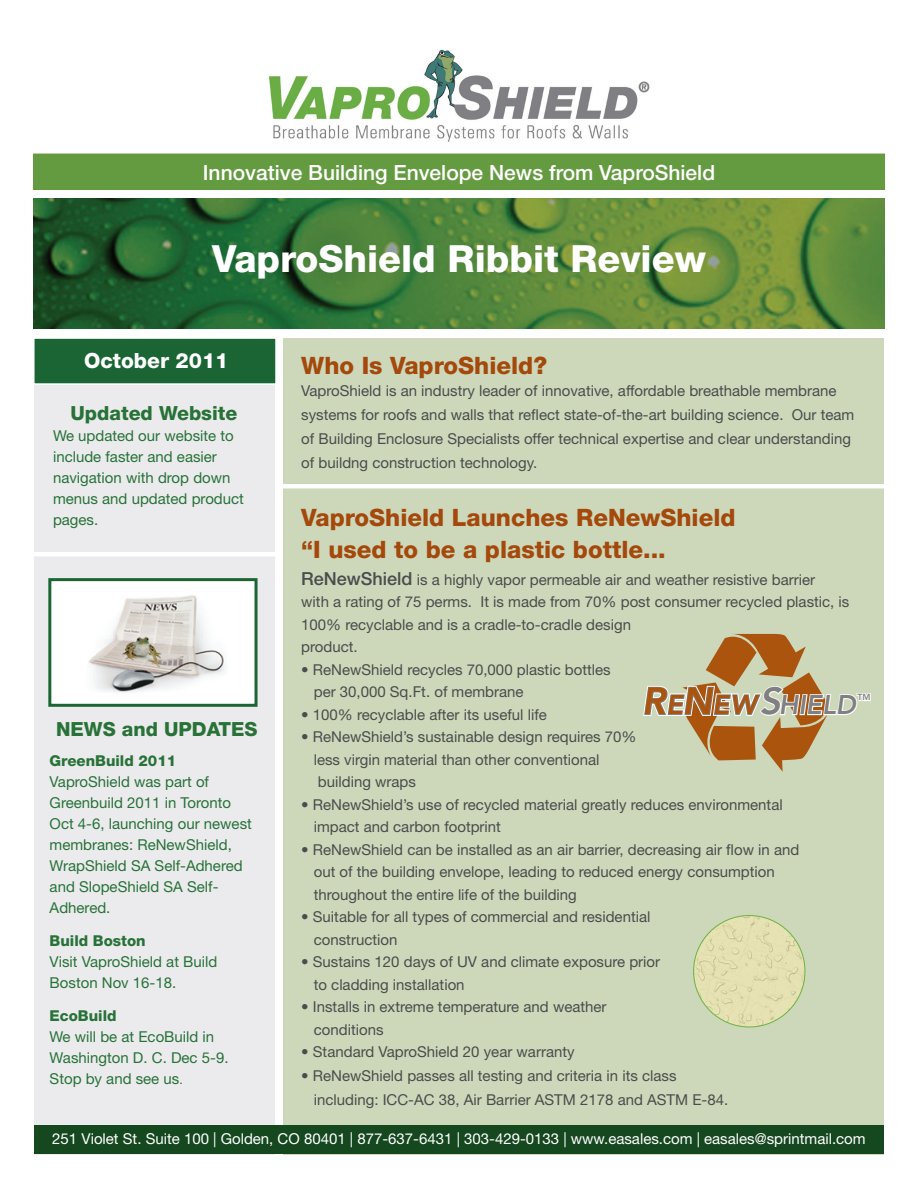
<style>
.page{position:relative;width:918px;height:1188px;background:#fff}
.page>*{position:absolute;margin:0;border:0;box-sizing:border-box;transform-origin:0 0}
.t1{font:italic 800 37.65px "Avenir LT";color:#808083}
.t2{font:800 37.5px "Helvetica Neue LT Std";color:#fff}
.t3{font:italic 800 26.85px "Avenir LT";color:#808083}
.t4{font:800 24px/31.5px "Helvetica Neue LT Std";color:#a4480c}
.t5{font:500 21px "Helvetica Neue LT Std";color:#fff}
.t6{font:800 21px "Helvetica Neue LT Std";color:#fff}
.t7{font:800 19.5px "Helvetica Neue LT Std";color:#287238}
.t8{font:15px/22.5px "Helvetica Neue LT Std";color:#4b4c4d}
.t9{font:15px/21px "Helvetica Neue LT Std";color:#287238}
.t10{font:15px "Helvetica Neue LT Std";color:#fff}
.t11{font:800 15px "Helvetica Neue LT Std";color:#287238}
.t12{font:800 8.85px "Avenir LT";color:#808083}
.s1{font-size:12px}
.s2{font-weight:500;font-size:18px}
.s3{font-size:37.65px;color:#ab540e}
.s4{color:#ab540e}
</style>
<div class="page">
<div style="left:34px;top:153px;width:850px;height:37px;background:#649b41"></div>
<img style="left:34px;top:198px;width:850px;height:130px">
<div style="left:34px;top:338px;width:241px;height:816px;background:#e6e7e9"></div>
<div style="left:284px;top:338px;width:600px;height:816px;background:#ccd8b9"></div>
<hr style="left:21px;top:552px;width:261px;height:4px;background:#fff">
<div style="left:34px;top:1125px;width:850px;height:29px;background:#164820"></div>
<svg style="left:34px;top:338px;width:242px;height:47px;background:#276d3e"></svg>
<div style="left:50px;top:580px;width:206px;height:125px;background:#fff"></div>
<img style="left:88px;top:595px;width:138px;height:98px">
<div style="left:48px;top:578px;width:210px;height:129px;border:3px solid #1a6533"></div>
<hr style="left:281px;top:484px;width:611px;height:4px;background:#fff">
<svg style="left:643px;top:633px;width:227px;height:139px"></svg>
<img style="left:694px;top:916px;width:111px;height:111px;border-radius:56px">
<img style="left:268px;top:49px;width:382px;height:93px">
<h3 class="t5" style="left:203px;top:160px;width:514px">Innovative Building Envelope News from VaproShield</h3>
<h2 class="t2" style="left:212px;top:236px;width:495px">VaproShield Ribbit Review</h2>
<h3 class="t6" style="left:84px;top:348px;width:146px">October 2011</h3>
<h3 class="t7" style="left:71px;top:402px;width:168px">Updated Website</h3>
<p class="t9" style="left:53px;top:425px;width:192px">We updated our website to include faster and easier navigation with drop down menus and updated product pages.</p>
<h3 class="t7" style="left:56px;top:717px;width:203px">NEWS and UPDATES</h3>
<p class="t11" style="left:50px;top:752px;width:128px">GreenBuild 2011</p>
<p class="t9" style="left:50px;top:771px;width:204px">VaproShield was part of<br>Greenbuild 2011 in Toronto<br>Oct 4-6, launching our newest membranes: ReNewShield,<br>WrapShield SA Self-Adhered and SlopeShield SA Self-<br>Adhered.</p>
<p class="t11" style="left:50px;top:932px;width:98px">Build Boston</p>
<p class="t9" style="left:50px;top:951px;width:169px">Visit VaproShield at Build<br>Boston Nov 16-18.</p>
<p class="t11" style="left:50px;top:1007px;width:68px">EcoBuild</p>
<p class="t9" style="left:50px;top:1026px;width:180px">We will be at EcoBuild in<br>Washington D. C. Dec 5-9.<br>Stop by and see us<span class="s1">.</span></p>
<h3 class="t4" style="left:301px;top:349px;width:247px">Who Is VaproShield?</h3>
<p class="t8" style="left:301px;top:379px;width:555px;line-height:24px">VaproShield is an industry leader of innovative, affordable breathable membrane systems for roofs and walls that reflect state-of-the-art building science. Our team of Building Enclosure Specialists offer technical expertise and clear understanding of buildng construction technology.</p>
<h3 class="t4" style="left:301px;top:502px;width:436px">VaproShield Launches ReNewShield “I used to be a plastic bottle...</h3>
<p class="t8" style="left:301px;top:568px;width:550px"><span class="s2">ReNewShield</span> is a highly vapor permeable air and weather resistive barrier<br>with a rating of 75 perms. It is made from 70% post consumer recycled plastic, is 100% recyclable and is a cradle-to-cradle design<br>product.</p>
<p class="t8" style="left:314px;top:658px;width:298px;text-indent:-13px">• ReNewShield recycles 70,000 plastic bottles per 30,000 Sq.Ft. of membrane</p>
<p class="t8" style="left:301px;top:703px;width:247px">• 100% recyclable after its useful life</p>
<p class="t8" style="left:314px;top:726px;width:324px;text-indent:-13px">• ReNewShield’s sustainable design requires 70% less virgin material than other conventional building wraps</p>
<p class="t8" style="left:314px;top:793px;width:470px;text-indent:-13px">• ReNewShield’s use of recycled material greatly reduces environmental impact and carbon footprint</p>
<p class="t8" style="left:314px;top:838px;width:487px;text-indent:-13px">• ReNewShield can be installed as an air barrier, decreasing air flow in and out of the building envelope, leading to reduced energy consumption throughout the entire life of the building</p>
<p class="t8" style="left:314px;top:906px;width:338px;text-indent:-13px">• Suitable for all types of commercial and residential construction</p>
<p class="t8" style="left:314px;top:951px;width:348px;text-indent:-13px">• Sustains 120 days of UV and climate exposure prior to cladding installation</p>
<p class="t8" style="left:314px;top:996px;width:294px;text-indent:-13px">• Installs in extreme temperature and weather conditions</p>
<p class="t8" style="left:301px;top:1041px;width:275px">• Standard VaproShield 20 year warranty</p>
<p class="t8" style="left:314px;top:1064px;width:416px;line-height:24px;text-indent:-13px">• ReNewShield passes all testing and criteria in its class including: ICC-AC 38, Air Barrier ASTM 2178 and ASTM E-84.</p>
<h1 class="t1" style="left:760px;top:679px;width:23px">S</h1>
<h3 class="t3" style="left:642px;top:689px;width:215px"><span class="s3">R</span><span class="s4">E</span><span class="s3">N</span><span class="s4">EW</span> HIELD</h3>
<p class="t12" style="left:857px;top:692px;width:15px">TM</p>
<p class="t10" style="left:52px;top:1130px;width:815px">251 Violet St. Suite 100 | Golden, CO 80401 | 877-637-6431 | 303-429-0133 | www.easales.com | easales@sprintmail.com</p>
</div>
